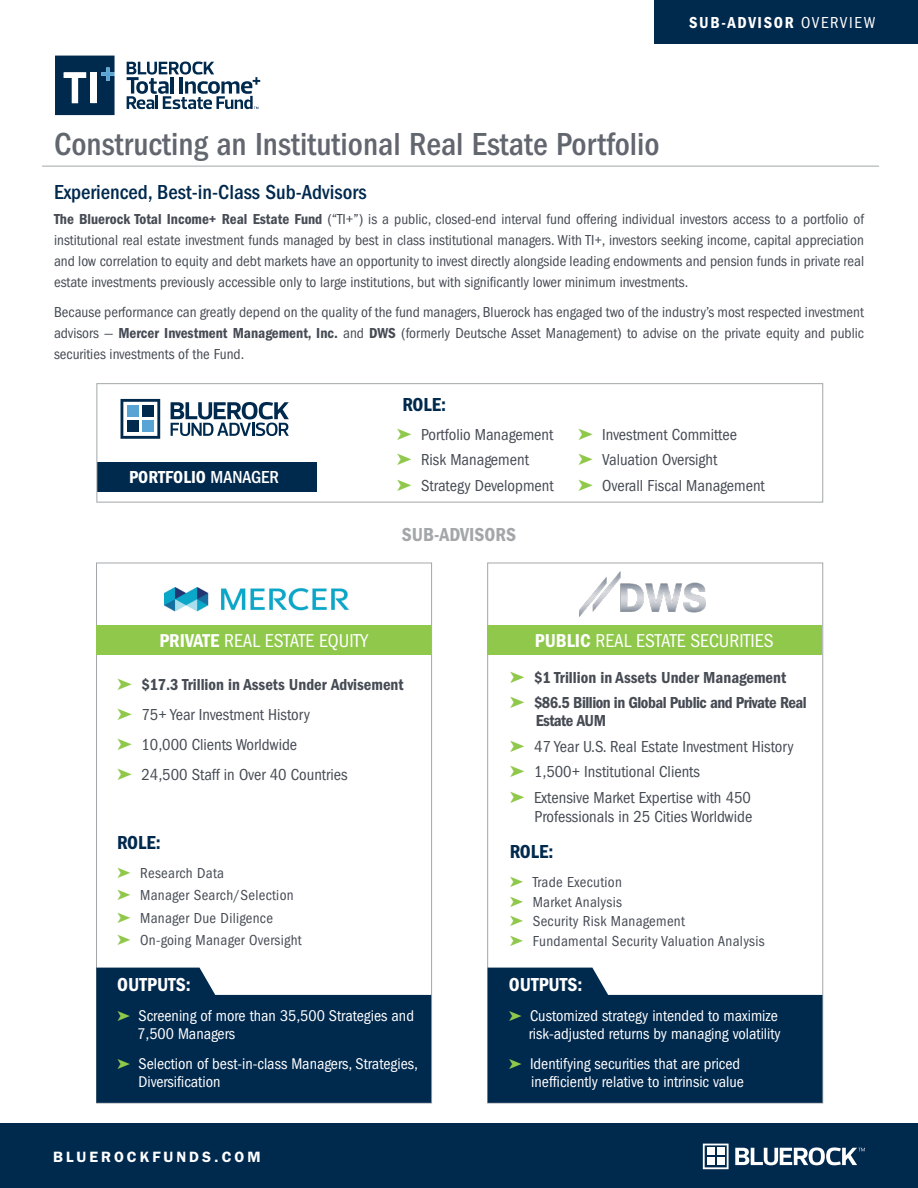
<style>
.page{position:relative;width:918px;height:1188px;background:#fff}
.page>*{position:absolute;margin:0;border:0;box-sizing:border-box;transform-origin:0 0}
.t1{font:500 condensed 33px "ITC Franklin Gothic Std";color:#62666f}
.t2{font:500 condensed 21px "ITC Franklin Gothic Std";color:#00294e}
.t3{font:19.5px "ITC Franklin Gothic Std Dm Cd";color:#fff}
.t4{font:19.5px "ITC Franklin Gothic Std Dm Cd";color:#00294e}
.t5{font:19.5px "ITC Franklin Gothic Std Dm Cd";color:#a3a7a9}
.t6{font:condensed 19.35px "ITC Franklin Gothic Std";color:#fff}
.t7{font:18px "ITC Franklin Gothic Std Dm Cd";color:#fff}
.t8{font:condensed 16.5px "ITC Franklin Gothic Std";color:#464b54}
.t9{font:16.5px "ITC Franklin Gothic Std Dm Cd";color:#464b54}
.t10{font:16.5px/18px "ITC Franklin Gothic Std Dm Cd";letter-spacing:-.03em;color:#464b54}
.t11{font:16.5px "ITC Franklin Gothic Std Dm Cd";letter-spacing:.1em;color:#fff}
.t12{font:condensed 16.05px "ITC Franklin Gothic Std";color:#fff}
.t13{font:condensed 15px/21px "ITC Franklin Gothic Std";letter-spacing:.02em;color:#464b54;text-align:justify}
.t14{font:600 15px "ITC Franklin Gothic Std";letter-spacing:.2em;color:#fff}
.s1{font-family:"ITC Franklin Gothic Std";font-stretch:condensed}
.s2{font-family:"ITC Franklin Gothic Std Dm Cd";font-stretch:normal}
.s3{font-family:"ITC Franklin Gothic Std";font-weight:500;font-stretch:condensed}
.s4{color:#90c84c}
</style>
<div class="page">
<div style="left:0;top:1123px;width:918px;height:65px;background:#00294e"></div>
<div style="left:654px;top:0;width:264px;height:43px;background:#00294e"></div>
<div style="left:97px;top:462px;width:220px;height:29px;background:#00294e"></div>
<svg style="left:121px;top:399px;width:39px;height:40px"></svg>
<div style="left:127px;top:405px;width:12px;height:12px;background:#58a5d5"></div>
<div style="left:127px;top:421px;width:12px;height:11px;background:#00294e"></div>
<div style="left:142px;top:405px;width:12px;height:12px;background:#00294e"></div>
<div style="left:142px;top:421px;width:12px;height:11px;background:#58a5d5"></div>
<svg style="left:171px;top:402px;width:118px;height:34px"></svg>
<svg style="left:703px;top:1144px;width:26px;height:25px"></svg>
<div style="left:707px;top:1148px;width:8px;height:7px;background:#fff"></div>
<div style="left:707px;top:1158px;width:8px;height:7px;background:#fff"></div>
<div style="left:717px;top:1148px;width:7px;height:7px;background:#fff"></div>
<div style="left:717px;top:1158px;width:7px;height:7px;background:#fff"></div>
<svg style="left:735px;top:1147px;width:130px;height:18px"></svg>
<svg style="left:55px;top:56px;width:60px;height:59px;background:#294d6c"></svg>
<svg style="left:127px;top:62px;width:133px;height:47px"></svg>
<hr style="left:42px;top:166px;width:837px;height:1px;background:#a3a7a9">
<div style="left:96px;top:383px;width:727px;height:119px;border:1px solid #a3a7a9"></div>
<svg style="left:488px;top:968px;width:335px;height:135px;background:#224565"></svg>
<div style="left:487px;top:625px;width:335px;height:30px;background:#90c84c"></div>
<img style="left:580px;top:571px;width:126px;height:45px">
<div style="left:97px;top:625px;width:334px;height:30px;background:#90c84c"></div>
<img style="left:164px;top:587px;width:185px;height:24px">
<svg style="left:96px;top:968px;width:335px;height:135px;background:#224565"></svg>
<p class="t11" style="left:689px;top:14px;width:188px">SUB-ADVISOR <span class="s1">OVERVIEW</span></p>
<p class="t1" style="left:54px;top:126px;width:607px">Constructing an Institutional Real Estate Portfolio</p>
<p class="t2" style="left:54px;top:180px;width:314px">Experienced, Best-in-Class Sub-Advisors</p>
<p class="t13" style="left:54px;top:209px;width:812px"><span class="s2">The Bluerock Total Income+ Real Estate Fund</span> (“TI+”) is a public, closed-end interval fund offering individual investors access to a portfolio of institutional real estate investment funds managed by best in class institutional managers. With TI+, investors seeking income, capital appreciation and low correlation to equity and debt markets have an opportunity to invest directly alongside leading endowments and pension funds in private real estate investments previously accessible only to large institutions, but with significantly lower minimum investments.</p>
<p class="t13" style="left:54px;top:302px;width:811px">Because performance can greatly depend on the quality of the fund managers, Bluerock has engaged two of the industry’s most respected investment advisors — <span class="s2">Mercer Investment Management, Inc.</span> and <span class="s2">DWS</span> (formerly Deutsche Asset Management) to advise on the private equity and public securities investments of the Fund.</p>
<p class="t7" style="left:129px;top:467px;width:151px">PORTFOLIO <span class="s3">MANAGER</span></p>
<p class="t4" style="left:402px;top:393px;width:45px">ROLE:</p>
<p class="t8" style="left:397px;top:425px;width:158px"><span class="s4">➤</span> Portfolio Management</p>
<p class="t8" style="left:397px;top:450px;width:134px"><span class="s4">➤</span> Risk Management</p>
<p class="t8" style="left:397px;top:476px;width:158px"><span class="s4">➤</span> Strategy Development</p>
<p class="t5" style="left:402px;top:524px;width:116px">SUB-ADVISORS</p>
<p class="t8" style="left:578px;top:425px;width:161px"><span class="s4">➤</span> Investment Committee</p>
<p class="t8" style="left:578px;top:450px;width:141px"><span class="s4">➤</span> Valuation Oversight</p>
<p class="t8" style="left:578px;top:476px;width:188px"><span class="s4">➤</span> Overall Fiscal Management</p>
<p class="t6" style="left:159px;top:630px;width:210px"><span class="s2">PRIVATE</span> REAL ESTATE EQUITY</p>
<p class="t9" style="left:117px;top:675px;width:288px"><span class="s4">➤</span> $17.3 Trillion in Assets Under Advisement</p>
<p class="t8" style="left:117px;top:705px;width:194px"><span class="s4">➤</span> 75+ Year Investment History</p>
<p class="t8" style="left:117px;top:735px;width:182px"><span class="s4">➤</span> 10,000 Clients Worldwide</p>
<p class="t8" style="left:117px;top:765px;width:232px"><span class="s4">➤</span> 24,500 Staff in Over 40 Countries</p>
<p class="t4" style="left:117px;top:831px;width:45px">ROLE:</p>
<p class="t13" style="left:117px;top:863px;width:108px"><span class="s4">➤</span> Research Data</p>
<p class="t13" style="left:117px;top:885px;width:178px"><span class="s4">➤</span> Manager Search/Selection</p>
<p class="t13" style="left:117px;top:908px;width:157px"><span class="s4">➤</span> Manager Due Diligence</p>
<p class="t13" style="left:117px;top:930px;width:186px"><span class="s4">➤</span> On-going Manager Oversight</p>
<p class="t3" style="left:117px;top:973px;width:75px">OUTPUTS:</p>
<p class="t12" style="left:117px;top:1007px;width:298px"><span class="s4">➤</span> Screening of more than 35,500 Strategies and</p>
<p class="t12" style="left:137px;top:1024px;width:99px">7,500 Managers</p>
<p class="t12" style="left:117px;top:1055px;width:302px"><span class="s4">➤</span> Selection of best-in-class Managers, Strategies,</p>
<p class="t12" style="left:138px;top:1073px;width:84px">Diversification</p>
<p class="t14" style="left:53px;top:1148px;width:209px">BLUEROCKFUNDS.COM</p>
<p class="t6" style="left:535px;top:630px;width:240px"><span class="s2">PUBLIC</span> REAL ESTATE SECURITIES</p>
<p class="t9" style="left:510px;top:668px;width:278px"><span class="s4">➤</span> $1 Trillion in Assets Under Management</p>
<p class="t10" style="left:536px;top:694px;width:273px;text-indent:-26px"><span class="s4">➤</span> $86.5 Billion in Global Public and Private Real<br>Estate AUM</p>
<p class="t8" style="left:510px;top:737px;width:285px"><span class="s4">➤</span> 47 Year U.S. Real Estate Investment History</p>
<p class="t8" style="left:510px;top:762px;width:192px"><span class="s4">➤</span> 1,500+ Institutional Clients</p>
<p class="t8" style="left:510px;top:788px;width:243px"><span class="s4">➤</span> Extensive Market Expertise with 450</p>
<p class="t8" style="left:535px;top:807px;width:219px">Professionals in 25 Cities Worldwide</p>
<p class="t4" style="left:510px;top:841px;width:45px">ROLE:</p>
<p class="t13" style="left:510px;top:872px;width:114px"><span class="s4">➤</span> Trade Execution</p>
<p class="t13" style="left:510px;top:892px;width:114px"><span class="s4">➤</span> Market Analysis</p>
<p class="t13" style="left:510px;top:911px;width:177px"><span class="s4">➤</span> Security Risk Management</p>
<p class="t13" style="left:510px;top:931px;width:256px"><span class="s4">➤</span> Fundamental Security Valuation Analysis</p>
<p class="t3" style="left:509px;top:973px;width:75px">OUTPUTS:</p>
<p class="t12" style="left:509px;top:1007px;width:271px"><span class="s4">➤</span> Customized strategy intended to maximize</p>
<p class="t12" style="left:529px;top:1024px;width:253px">risk-adjusted returns by managing volatility</p>
<p class="t12" style="left:509px;top:1055px;width:233px"><span class="s4">➤</span> Identifying securities that are priced</p>
<p class="t12" style="left:531px;top:1073px;width:214px">inefficiently relative to intrinsic value</p>
</div>
